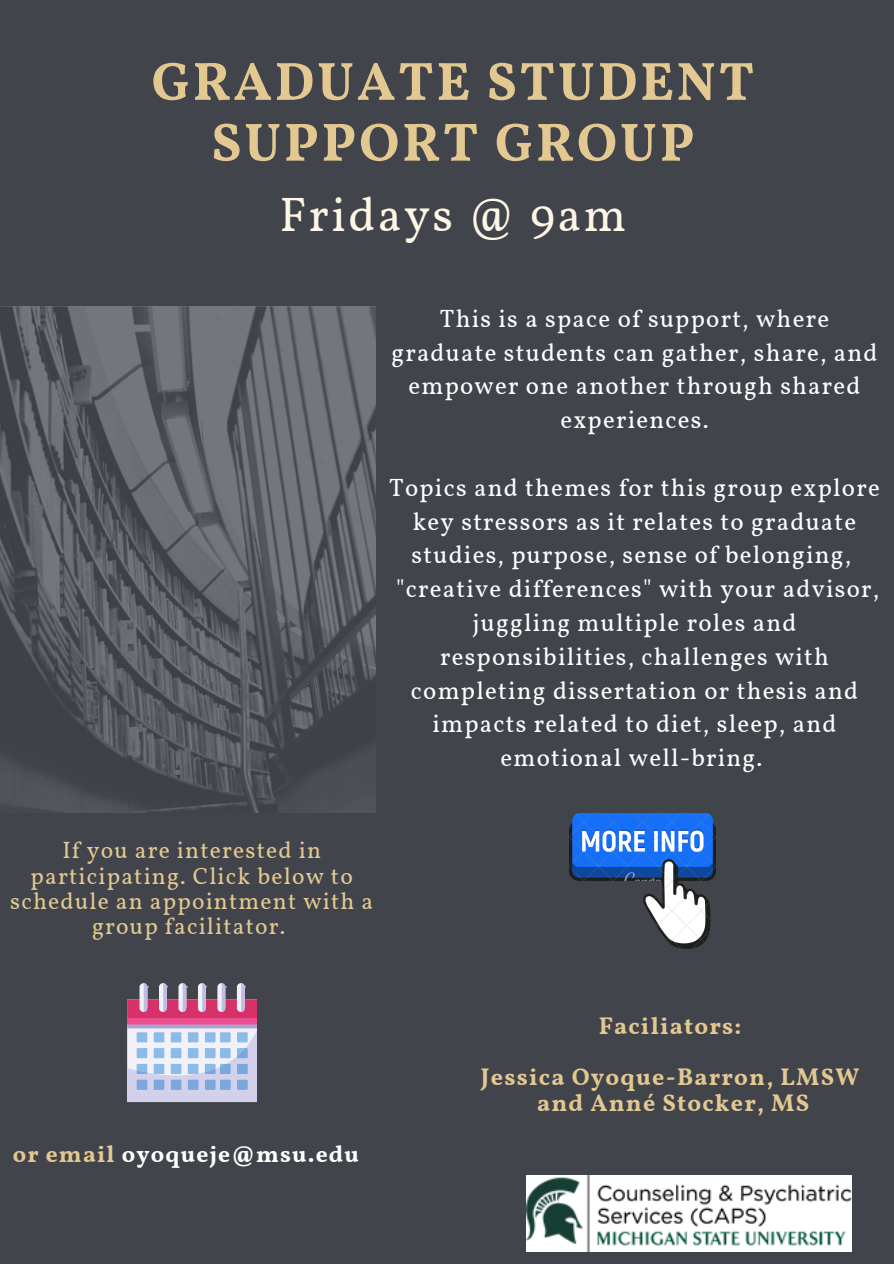
<style>
.page{position:relative;width:894px;height:1264px;background:#fff}
.page>*{position:absolute;margin:0;border:0;box-sizing:border-box;transform-origin:0 0}
.t1{font:700 54px/60.8px "Vollkorn";letter-spacing:.05em;color:#e3c891;text-align:center}
.t2{font:48px "Vollkorn";letter-spacing:.05em;color:#fff7e5}
.t3{font:24.9px/33.8px "Vollkorn";letter-spacing:.05em;color:#fff;text-align:center}
.t4{font:700 24px "Vollkorn";letter-spacing:.05em;color:#e3c891}
.t5{font:23.55px/25.3px "Vollkorn";letter-spacing:.05em;color:#e3c891;text-align:center}
.t6{font:700 23.55px "Vollkorn";letter-spacing:.05em;color:#fff}
.s1{color:#e3c891}
</style>
<div class="page">
<div style="left:0;top:0;width:893px;height:1263px;background:#41444b"></div>
<img style="left:0;top:307px;width:375px;height:505px">
<img style="left:526px;top:1175px;width:325px;height:76px">
<div style="left:127px;top:999px;width:130px;height:25px;background:#d73169"></div>
<div style="left:127px;top:1018px;width:130px;height:6px;background:#ee4f90"></div>
<svg style="left:139px;top:983px;width:8px;height:28px"></svg>
<svg style="left:144px;top:983px;width:3px;height:28px"></svg>
<div style="left:159px;top:983px;width:8px;height:28px;background:#f2f1f9;border-radius:4px"></div>
<svg style="left:163px;top:983px;width:4px;height:28px"></svg>
<svg style="left:178px;top:983px;width:8px;height:28px"></svg>
<svg style="left:183px;top:983px;width:4px;height:28px"></svg>
<div style="left:198px;top:983px;width:8px;height:28px;background:#f2f1f9;border-radius:4px"></div>
<svg style="left:202px;top:983px;width:4px;height:28px"></svg>
<div style="left:217px;top:983px;width:8px;height:28px;background:#f2f1f9;border-radius:4px"></div>
<svg style="left:221px;top:983px;width:4px;height:28px"></svg>
<div style="left:237px;top:983px;width:8px;height:28px;background:#f2f1f9;border-radius:4px"></div>
<svg style="left:241px;top:983px;width:4px;height:28px"></svg>
<svg style="left:127px;top:1024px;width:130px;height:78px;background:#c8d1ec"></svg>
<div style="left:237px;top:1063px;width:10px;height:10px;background:#7ca7dd"></div>
<div style="left:137px;top:1079px;width:10px;height:10px;background:#7ca7dd"></div>
<div style="left:154px;top:1079px;width:10px;height:10px;background:#7ca7dd"></div>
<div style="left:171px;top:1079px;width:10px;height:10px;background:#7ca7dd"></div>
<div style="left:188px;top:1079px;width:10px;height:10px;background:#7ca7dd"></div>
<div style="left:205px;top:1079px;width:10px;height:10px;background:#7ca7dd"></div>
<div style="left:220px;top:1079px;width:10px;height:10px;background:#7ca7dd"></div>
<div style="left:237px;top:1079px;width:10px;height:10px;background:#7ca7dd"></div>
<img style="left:569px;top:813px;width:145px;height:135px">
<p class="t1" style="left:151px;top:56px;width:604px">GRADUATE STUDENT<br>SUPPORT GROUP</p>
<p class="t2" style="left:279px;top:185px;width:348px">Fridays @ 9am</p>
<p class="t3" style="left:391px;top:303px;width:487px">This is a space of support, where graduate students can gather, share, and empower one another through shared experiences.</p>
<p class="t3" style="left:389px;top:472px;width:492px">Topics and themes for this group explore key stressors as it relates to graduate studies, purpose, sense of belonging, "creative differences" with your advisor,</p>
<p class="t3" style="left:411px;top:607px;width:448px">juggling multiple roles and responsibilities, challenges with completing dissertation or thesis and impacts related to diet, sleep, and</p>
<p class="t3" style="left:500px;top:743px;width:263px">emotional well-bring.</p>
<p class="t5" style="left:10px;top:839px;width:364px">If you are interested in participating. Click below to schedule an appointment with a group facilitator.</p>
<p class="t6" style="left:13px;top:1139px;width:347px"><span class="s1">or email</span> oyoqueje@msu.edu</p>
<p class="t4" style="left:598px;top:1010px;width:144px">Faciliators:</p>
<p class="t4" style="left:481px;top:1062px;width:380px">Jessica Oyoque-Barron, LMSW</p>
<p class="t4" style="left:537px;top:1088px;width:273px">and Anné Stocker, MS</p>
</div>
